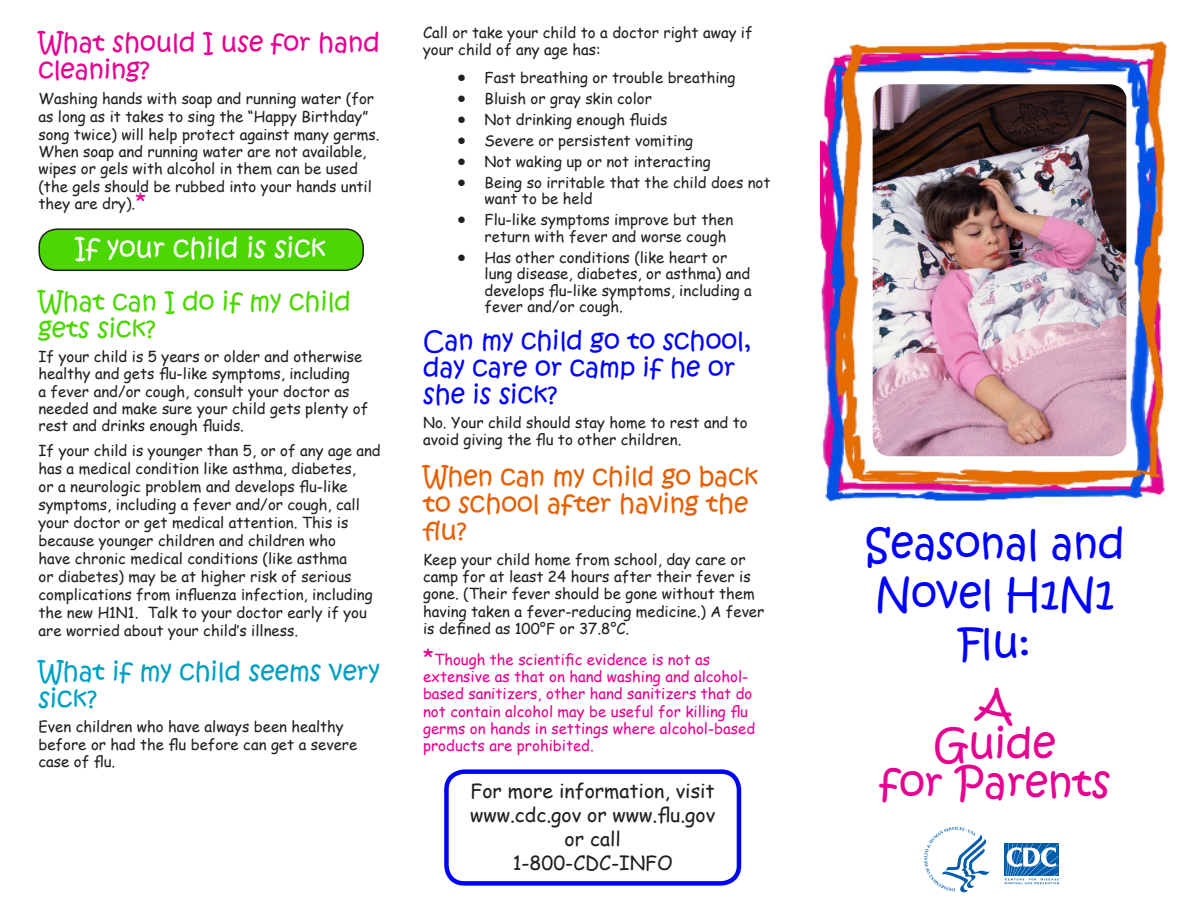
<style>
.page{position:relative;width:1188px;height:918px;background:#fff}
.page>*{position:absolute;margin:0;border:0;box-sizing:border-box;transform-origin:0 0}
.Pa0{font:41.1px/49.3px "Kristen ITC";color:#0003fb;text-align:center}
.Pa0-2{font:41.1px/38.4px "Kristen ITC";color:#e60290;text-align:center}
.t1{font:27px "Kristen ITC";color:#fff}
.Pa3{font:25.5px/27px "Kristen ITC";color:#0003fb}
.Default{font:25.5px/27px "Kristen ITC";color:#e65f04}
.Default-2{font:25.5px/27px "Kristen ITC";color:#e60290}
.Pa1{font:25.5px/27.2px "Kristen ITC";color:#4cd702}
.Pa1-2{font:25.5px/27.2px "Kristen ITC";color:#00a0c3}
.Title_Subhead{font:19.5px "Comic Sans MS";color:#231f20}
.Pa2{font:15px/17.2px "Comic Sans MS";color:#221e1f}
.Default-3{font:15px/18px "Comic Sans MS";color:#231f20}
.Pa2-2{font:15px/17.4px "Comic Sans MS";color:#e60290}
.Pa4{font:15px/17.2px "Comic Sans MS";color:#221e1f}
.Default-4{font:15px/16.5px "Comic Sans MS";color:#221e1f}
.s1{font-size:21px;color:#e60290}
.s2{color:#231f20}
.s3{font-family:"Verdana"}
.s4{font-size:21px}
</style>
<div class="page">
<img style="left:820px;top:42px;width:347px;height:460px">
<div style="left:444px;top:769px;width:297px;height:117px;border:4px solid #0003fb;border-radius:18px"></div>
<img style="left:873px;top:84px;width:253px;height:372px">
<div style="left:39px;top:229px;width:324px;height:41px;background:#4cd702;border-radius:18px"></div>
<div style="left:38px;top:228px;width:326px;height:43px;border:2px solid #231f20;border-radius:18px"></div>
<svg style="left:1004px;top:843px;width:55px;height:33px"></svg>
<svg style="left:1005px;top:844px;width:57px;height:40px"></svg>
<svg style="left:924px;top:827px;width:66px;height:65px"></svg>
<p class="Default-2" style="left:38px;top:30px;width:343px">What should I use for hand cleaning?</p>
<p class="Pa2" style="left:38px;top:89px;width:343px">Washing hands with soap and running water (for as long as it takes to sing the “Happy Birthday” song twice) will help protect against many germs.<br>When soap and running water are not available, wipes or gels with alcohol in them can be used (the gels should be rubbed into your hands until they are dry).<span class="s1">*</span></p>
<p class="t1" style="left:75px;top:230px;width:253px">If your child is sick</p>
<p class="Pa1" style="left:38px;top:289px;width:314px">What can I do if my child gets sick?</p>
<p class="Pa2" style="left:38px;top:348px;width:331px">If your child is 5 years or older and otherwise healthy <span class="s2">and gets flu-like symptoms, including<br>a fever and/or cough</span>, consult your doctor as needed and make sure your child gets plenty of rest and drinks enough fluids.</p>
<p class="Default-3" style="left:38px;top:441px;width:344px">If your child is younger than 5, or of any age and has a medical condition like asthma, diabetes,<br>or a neurologic problem and develops flu-like symptoms, including a fever and/or cough, call your doctor or get medical attention. This is because younger children and children who<br>have chronic medical conditions (like asthma<br>or diabetes) may be at higher risk of serious complications from influenza <span class="s3">i</span>nfection, including the new H1N1. Talk to your doctor early if you are worried about your child’s illness.</p>
<p class="Pa1-2" style="left:38px;top:659px;width:343px">What if my child seems very sick?</p>
<p class="Pa4" style="left:38px;top:718px;width:320px">Even children who have always been healthy before or had the flu before can get a severe case of flu.</p>
<p class="Pa4" style="left:423px;top:23px;width:331px">Call or take your child to a doctor right away if your child of any age has:</p>
<p class="Default-3" style="left:458px;top:68px;width:279px">• Fast breathing or trouble breathing</p>
<p class="Default-3" style="left:458px;top:89px;width:196px">• Bluish or gray skin color</p>
<p class="Default-3" style="left:458px;top:110px;width:211px">• Not drinking enough fluids</p>
<p class="Default-3" style="left:458px;top:131px;width:237px">• Severe or persistent vomiting</p>
<p class="Default-3" style="left:458px;top:152px;width:255px">• Not waking up or not interacting</p>
<p class="Default-3" style="left:485px;top:174px;width:287px;line-height:16.5px;text-indent:-27px">• Being so irritable that the child does not want to be held</p>
<p class="Default-3" style="left:485px;top:211px;width:250px;line-height:16.5px;text-indent:-27px">• Flu-like symptoms improve but then return with fever and worse cough</p>
<p class="Default-4" style="left:485px;top:249px;width:269px;text-indent:-27px">• Has other conditions (like heart or lung disease, diabetes, or asthma) and develops flu-like symptoms, including a fever and/or cough.</p>
<p class="Pa3" style="left:423px;top:327px;width:330px">Can my child go to school, day care or camp if he or she is sick?</p>
<p class="Pa2" style="left:423px;top:413px;width:326px">No. Your child should stay home to rest and to avoid giving the flu to other children.</p>
<p class="Default" style="left:423px;top:464px;width:337px">When can my child go back to school after having the flu?</p>
<p class="Pa2" style="left:423px;top:550px;width:343px">Keep your child home from school, day care or camp for at least 24 hours after their fever is gone. (Their fever should be gone without them having taken a fever-reducing medicine.) A fever is defined as 100°F or 37.8°C.</p>
<p class="Pa2-2" style="left:423px;top:650px;width:334px"><span class="s4">*</span>Though the scientific evidence is not as extensive as that on hand washing and alcohol&shy;based sanitizers, other hand sanitizers that do not contain alcohol may be useful for killing flu germs on hands in settings where alcohol-based products are prohibited.</p>
<p class="Title_Subhead" style="left:471px;top:777px;width:246px">For more information, visit</p>
<p class="Title_Subhead" style="left:470px;top:801px;width:247px">www.cdc.gov or www.flu.gov</p>
<p class="Title_Subhead" style="left:565px;top:825px;width:58px">or call</p>
<p class="Title_Subhead" style="left:513px;top:849px;width:162px">1-800-CDC-INFO</p>
<p class="Pa0" style="left:865px;top:520px;width:261px">Seasonal and<br>Novel H1N1<br>Flu:</p>
<p class="Pa0-2" style="left:879px;top:688px;width:233px">A<br>Guide<br>for Parents</p>
</div>
